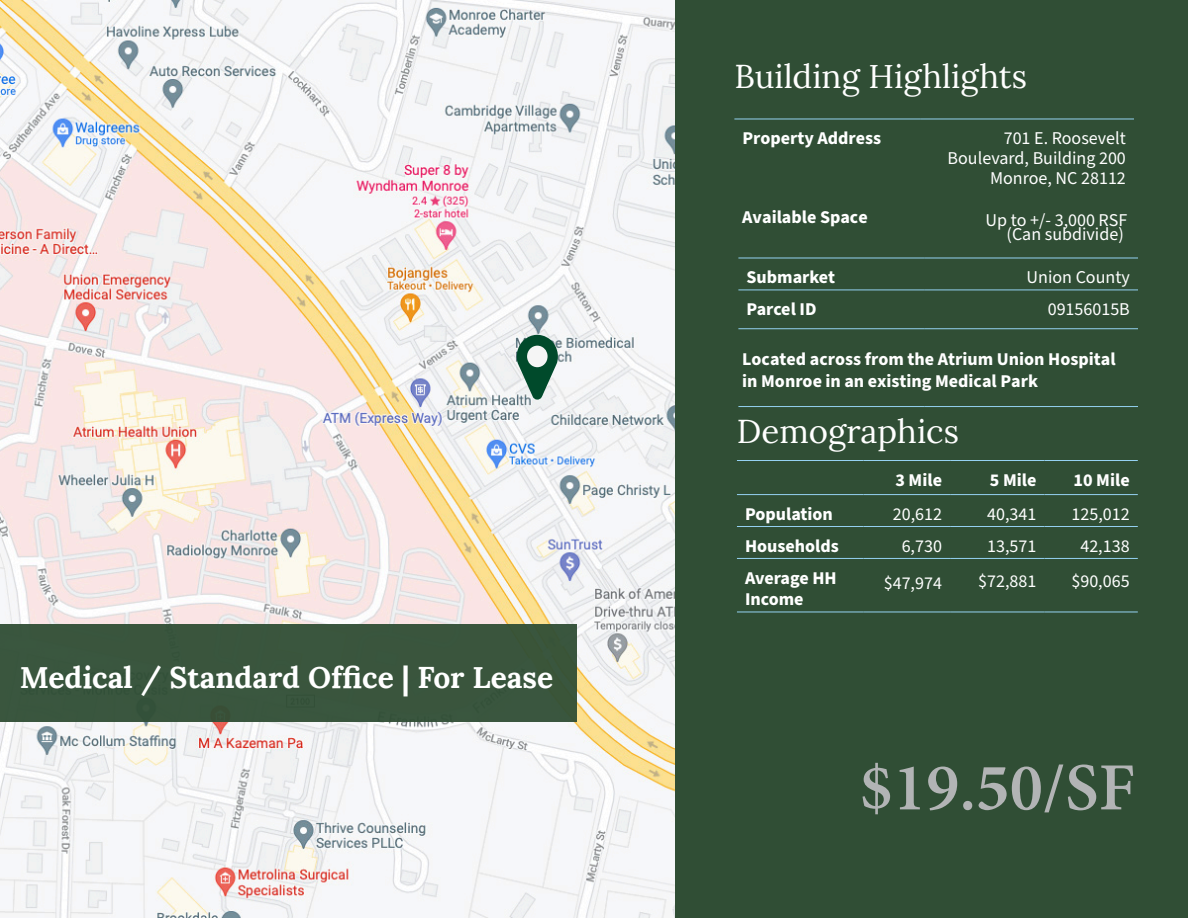
<style>
.page{position:relative;width:1188px;height:918px;background:#fff}
.page>*{position:absolute;margin:0;border:0;box-sizing:border-box;transform-origin:0 0}
.t1{font:600 67.5px "Minion Pro";color:#b2b4b5}
.H1_-_Dark_Blue{font:33px "Lora";color:#fff}
.H1_-_Dark_Blue-2{font:700 30px "Lora";color:#fff}
.Data_-_Regular{font:18px/19.8px "Source Sans Pro";color:#fff;text-align:right}
.Header_-_Bold{font:700 18px/21.6px "Source Sans Pro";color:#fff}
.Data_-_Regular-2{font:700 18px "Source Sans Pro";color:#fff}
.s1{font-weight:700}
</style>
<div class="page">
<img style="left:0;top:0;width:675px;height:918px">
<div style="left:675px;top:0;width:513px;height:918px;background:#304e35"></div>
<hr style="left:737px;top:460px;width:126px;height:1px;background:#95d2f2">
<hr style="left:863px;top:460px;width:87px;height:1px;background:#95d2f2">
<hr style="left:950px;top:460px;width:95px;height:1px;background:#95d2f2">
<hr style="left:1045px;top:460px;width:93px;height:1px;background:#95d2f2">
<hr style="left:737px;top:494px;width:126px;height:1px;background:#95d2f2">
<hr style="left:863px;top:494px;width:87px;height:1px;background:#95d2f2">
<hr style="left:950px;top:494px;width:95px;height:1px;background:#95d2f2">
<hr style="left:1045px;top:494px;width:93px;height:1px;background:#95d2f2">
<hr style="left:737px;top:526px;width:126px;height:1px;background:#95d2f2">
<hr style="left:863px;top:526px;width:87px;height:1px;background:#95d2f2">
<hr style="left:950px;top:526px;width:95px;height:1px;background:#95d2f2">
<hr style="left:1045px;top:526px;width:93px;height:1px;background:#95d2f2">
<hr style="left:737px;top:558px;width:126px;height:1px;background:#95d2f2">
<hr style="left:863px;top:558px;width:87px;height:1px;background:#95d2f2">
<hr style="left:950px;top:558px;width:95px;height:1px;background:#95d2f2">
<hr style="left:1045px;top:558px;width:93px;height:1px;background:#95d2f2">
<hr style="left:737px;top:612px;width:126px;height:1px;background:#95d2f2">
<hr style="left:863px;top:612px;width:87px;height:1px;background:#95d2f2">
<hr style="left:950px;top:612px;width:95px;height:1px;background:#95d2f2">
<hr style="left:1045px;top:612px;width:93px;height:1px;background:#95d2f2">
<div style="left:0;top:624px;width:577px;height:97px;background:#3a553d"></div>
<hr style="left:734px;top:119px;width:186px;height:1px;background:#95d2f2">
<hr style="left:920px;top:119px;width:214px;height:1px;background:#95d2f2">
<hr style="left:738px;top:258px;width:186px;height:1px;background:#95d2f2">
<hr style="left:924px;top:258px;width:214px;height:1px;background:#95d2f2">
<hr style="left:738px;top:290px;width:186px;height:1px;background:#95d2f2">
<hr style="left:924px;top:290px;width:214px;height:1px;background:#95d2f2">
<hr style="left:738px;top:328px;width:186px;height:1px;background:#95d2f2">
<hr style="left:924px;top:328px;width:214px;height:1px;background:#95d2f2">
<hr style="left:738px;top:406px;width:186px;height:1px;background:#95d2f2">
<hr style="left:924px;top:406px;width:214px;height:1px;background:#95d2f2">
<svg style="left:517px;top:334px;width:41px;height:66px"></svg>
<div style="left:527px;top:346px;width:21px;height:21px;background:#f5f5f5;border-radius:50%"></div>
<p class="H1_-_Dark_Blue-2" style="left:20px;top:651px;width:535px">Medical / Standard Office | For Lease</p>
<p class="H1_-_Dark_Blue" style="left:734px;top:52px;width:294px">Building Highlights</p>
<p class="Header_-_Bold" style="left:742px;top:128px;width:140px">Property Address</p>
<p class="Data_-_Regular" style="left:948px;top:129px;width:180px">701 E. Roosevelt<br>Boulevard, Building 200</p>
<p class="Data_-_Regular" style="left:990px;top:169px;width:137px">Monroe, NC 28112</p>
<p class="Header_-_Bold" style="left:742px;top:207px;width:127px">Available Space</p>
<p class="Data_-_Regular" style="left:986px;top:213px;width:143px;line-height:14px">Up to +/- 3,000 RSF (Can subdivide)</p>
<p class="Header_-_Bold" style="left:747px;top:267px;width:90px">Submarket</p>
<p class="Data_-_Regular" style="left:1027px;top:268px;width:105px">Union County</p>
<p class="Header_-_Bold" style="left:747px;top:299px;width:71px">Parcel ID</p>
<p class="Data_-_Regular" style="left:1048px;top:300px;width:84px">09156015B</p>
<p class="Header_-_Bold" style="left:742px;top:349px;width:375px">Located across from the Atrium Union Hospital in Monroe in an existing Medical Park</p>
<p class="H1_-_Dark_Blue" style="left:737px;top:407px;width:224px">Demographics</p>
<p class="Data_-_Regular-2" style="left:895px;top:467px;width:48px">3 Mile</p>
<p class="Data_-_Regular-2" style="left:990px;top:467px;width:48px">5 Mile</p>
<p class="Data_-_Regular-2" style="left:1074px;top:467px;width:58px">10 Mile</p>
<p class="Header_-_Bold" style="left:745px;top:503px;width:89px">Population</p>
<p class="Data_-_Regular" style="left:893px;top:504px;width:51px">20,612</p>
<p class="Data_-_Regular" style="left:987px;top:504px;width:51px">40,341</p>
<p class="Data_-_Regular" style="left:1072px;top:504px;width:60px">125,012</p>
<p class="Header_-_Bold" style="left:745px;top:535px;width:95px">Households</p>
<p class="Data_-_Regular" style="left:902px;top:536px;width:42px">6,730</p>
<p class="Data_-_Regular" style="left:987px;top:536px;width:51px">13,571</p>
<p class="Data_-_Regular" style="left:1080px;top:536px;width:51px">42,138</p>
<p class="Header_-_Bold" style="left:745px;top:567px;width:93px">Average HH<br>Income</p>
<p class="Data_-_Regular" style="left:884px;top:573px;width:60px">$47,974</p>
<p class="Data_-_Regular" style="left:978px;top:572px;width:60px">$72,881</p>
<p class="Data_-_Regular" style="left:1071px;top:572px;width:60px">$90,065</p>
<p class="t1" style="left:860px;top:741px;width:277px">$19.<span class="s1">5</span>0/SF</p>
</div>
